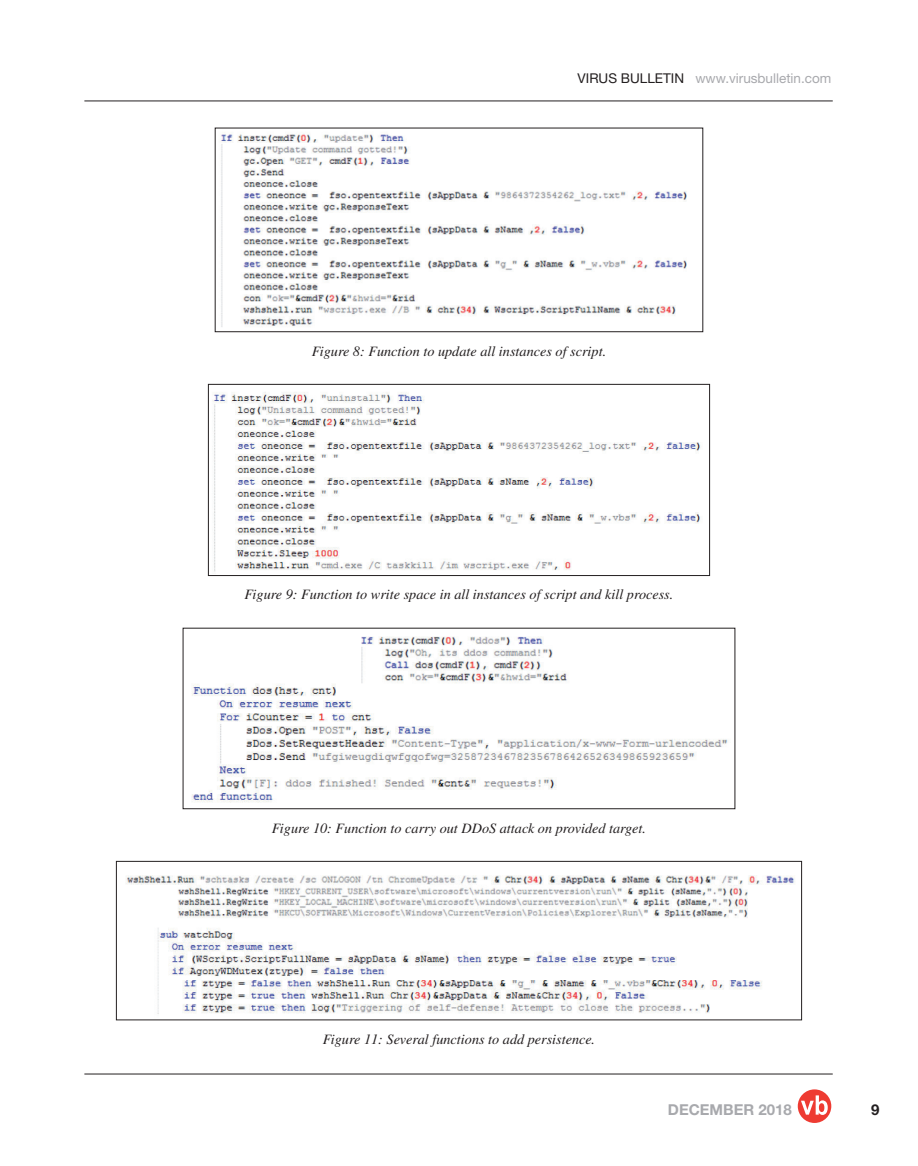
<style>
.page{position:relative;width:918px;height:1166px;background:#fff}
.page>*{position:absolute;margin:0;border:0;box-sizing:border-box;transform-origin:0 0}
.t1{font:700 15px "Helvetica Neue";color:#a8a9ad}
.t2{font:700 15px "Helvetica Neue";color:#231f20}
.t3{font:italic 14.25px "Times";color:#231f20}
.t4{font:13.5px "Helvetica Neue";color:#a8a9ad}
.s1{color:#231f20}
</style>
<div class="page">
<div style="left:798px;top:1089px;width:33px;height:33px;background:#ee3b32;border-radius:50%"></div>
<svg style="left:801px;top:1095px;width:27px;height:19px"></svg>
<hr style="left:84px;top:1073px;width:749px;height:1px;background:#231f20">
<hr style="left:84px;top:101px;width:749px;height:1px;background:#231f20">
<img style="left:220px;top:132px;width:467px;height:195px">
<div style="left:215px;top:128px;width:488px;height:204px;border:1px solid #231f20"></div>
<img style="left:212px;top:392px;width:489px;height:180px">
<div style="left:208px;top:384px;width:502px;height:191px;border:1px solid #231f20"></div>
<img style="left:191px;top:636px;width:537px;height:167px">
<img style="left:126px;top:875px;width:669px;height:139px">
<div style="left:116px;top:860px;width:686px;height:159px;border:1px solid #231f20"></div>
<p class="t4" style="left:578px;top:73px;width:255px"><span class="s1">VIRUS BULLETIN</span> www.virusbulletin.com</p>
<p class="t3" style="left:312px;top:345px;width:296px">Figure 8: Function to update all instances of script.</p>
<p class="t3" style="left:245px;top:589px;width:430px">Figure 9: Function to write space in all instances of script and kill process.</p>
<p class="t3" style="left:272px;top:822px;width:376px">Figure 10: Function to carry out DDoS attack on provided target.</p>
<p class="t3" style="left:323px;top:1033px;width:274px">Figure 11: Several functions to add persistence.</p>
<p class="t1" style="left:668px;top:1103px;width:125px">DECEMBER 2018</p>
<p class="t2" style="left:871px;top:1103px;width:10px">9</p>
</div>
